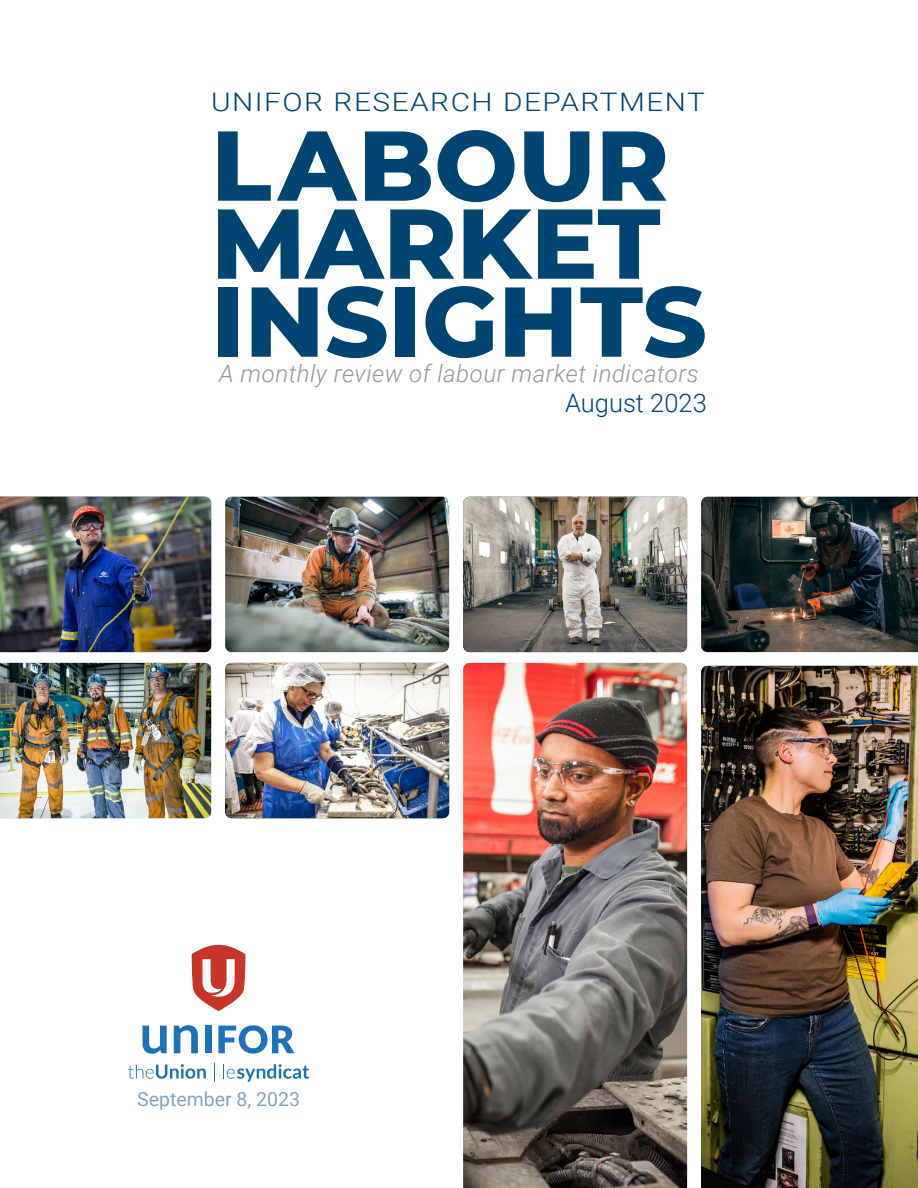
<style>
.page{position:relative;width:918px;height:1188px;background:#fff}
.page>*{position:absolute;margin:0;border:0;box-sizing:border-box;transform-origin:0 0}
.Title_Cover{font:800 99px/78px "Montserrat";color:#004472}
.Title_Point_Acent_Le{font:300 25.5px "Roboto";letter-spacing:.05em;color:#004472;scale:1.17 1}
.Title_Point_Acent_Le-2{font:300 25.5px "Roboto";color:#004472}
.Subtitle_1_light_lef{font:italic 300 24px "Roboto";letter-spacing:.02em;color:#939598}
.t1{font:19.5px "Roboto";color:#004472}
</style>
<div class="page">
<svg style="left:192px;top:945px;width:54px;height:66px"></svg>
<svg style="left:143px;top:1026px;width:24px;height:28px"></svg>
<svg style="left:174px;top:1025px;width:24px;height:28px"></svg>
<svg style="left:218px;top:1025px;width:77px;height:29px"></svg>
<div style="left:205px;top:1026px;width:6px;height:27px;background:#1d71b9"></div>
<svg style="left:223px;top:1064px;width:86px;height:18px"></svg>
<svg style="left:128px;top:1064px;width:78px;height:15px"></svg>
<svg style="left:214px;top:1064px;width:1px;height:18px"></svg>
<img style="left:0;top:497px;width:211px;height:155px">
<img style="left:225px;top:497px;width:224px;height:155px">
<img style="left:463px;top:497px;width:224px;height:155px">
<img style="left:701px;top:497px;width:217px;height:155px">
<img style="left:463px;top:663px;width:224px;height:525px">
<img style="left:225px;top:663px;width:224px;height:155px">
<img style="left:0;top:663px;width:211px;height:155px">
<img style="left:701px;top:666px;width:217px;height:522px">
<h1 class="Title_Point_Acent_Le" style="left:211px;top:84px;width:424px">UNIFOR RESEARCH DEPARTMENT</h1>
<h1 class="Title_Cover" style="left:211px;top:121px;width:459px">LABOUR<br>MARKET</h1>
<h1 class="Title_Cover" style="left:211px;top:277px;width:497px">INSIGHTS</h1>
<h1 class="Subtitle_1_light_lef" style="left:219px;top:357px;width:481px">A monthly review of labour market indicators</h1>
<h1 class="Title_Point_Acent_Le-2" style="left:565px;top:385px;width:143px">August 2023</h1>
<p class="t1" style="left:137px;top:1085px;width:164px">September 8, 2023</p>
</div>
